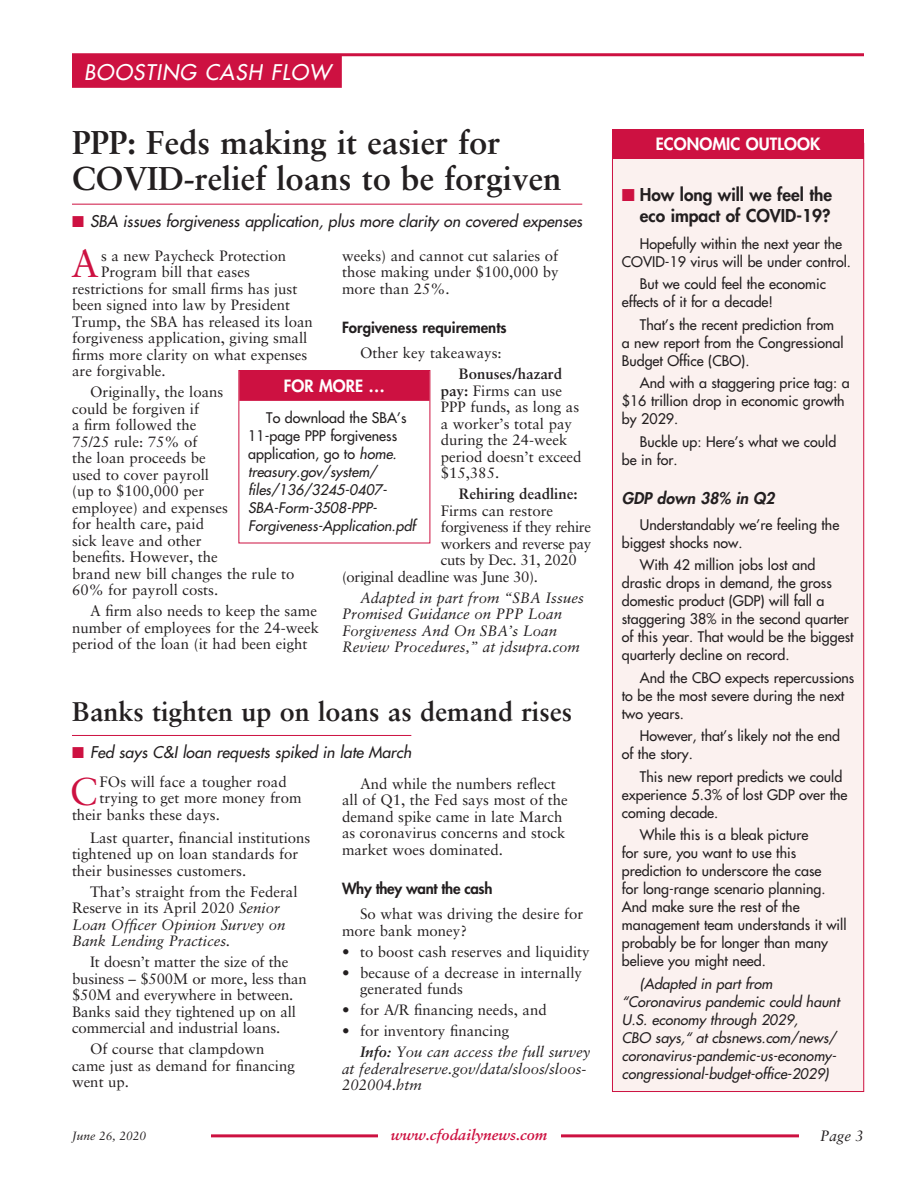
<style>
.page{position:relative;width:918px;height:1188px;background:#fff}
.page>*{position:absolute;margin:0;border:0;box-sizing:border-box;transform-origin:0 0}
.t1{font:38.7px "Sabon";color:#cd1141}
.t2{font:700 33px/36px "Sabon";color:#231f20}
.t3{font:700 27px "Sabon";color:#231f20}
.t4{font:italic 21px "Futura";letter-spacing:.05em;color:#fff}
.t5{font:800 17.25px/20.2px "Futura";color:#231f20;text-align:right}
.t6{font:800 16.5px "Futura";letter-spacing:.005em;color:#fff}
.t7{font:italic 15.75px "Futura";color:#231f20}
.t8{font:italic 800 15.75px "Futura";color:#231f20}
.t9{font:15px/16.5px "Sabon";color:#231f20}
.t10{font:italic 15px/16.5px "Sabon";color:#231f20}
.t11{font:15px "Sabon";letter-spacing:-.025em;color:#231f20}
.t12{font:800 15px "Futura";color:#231f20}
.t13{font:italic 700 15px "Sabon";color:#cd1141}
.t14{font:800 15px "Futura";letter-spacing:-.025em;color:#231f20}
.t15{font:700 15px "Sabon";color:#231f20}
.t16{font:14.25px/18px "Futura";color:#231f20}
.t17{font:italic 14.25px/18px "Futura";color:#231f20}
.t18{font:italic 12px "Sabon";color:#231f20}
.s1{color:#cd1141}
.s2{font-weight:700}
.s3{font-style:normal}
</style>
<div class="page">
<div style="left:72px;top:55px;width:270px;height:33px;background:#cd1141"></div>
<hr style="left:72px;top:53px;width:792px;height:3px;background:#cd1141">
<div style="left:612px;top:143px;width:252px;height:949px;background:#fbf1ef"></div>
<hr style="left:72px;top:204px;width:510px;height:1px;background:#cd1141">
<hr style="left:72px;top:735px;width:339px;height:1px;background:#cd1141">
<div style="left:612px;top:129px;width:252px;height:30px;background:#cd1141"></div>
<div style="left:239px;top:371px;width:191px;height:30px;background:#cd1141"></div>
<div style="left:238px;top:370px;width:192px;height:173px;border:1px solid #cd1141"></div>
<hr style="left:72px;top:1134px;width:792px;height:3px;background:#cd1141">
<div style="left:800px;top:1120px;width:64px;height:30px;background:#fff"></div>
<div style="left:72px;top:1120px;width:138px;height:31px;background:#fff"></div>
<div style="left:378px;top:1123px;width:182px;height:21px;background:#fff"></div>
<h3 class="t4" style="left:84px;top:59px;width:248px">BOOSTING CASH FLOW</h3>
<h2 class="t2" style="left:72px;top:123px;width:491px">PPP: Feds making it easier for<br>COVID-relief loans to be forgiven</h2>
<p class="t7" style="left:72px;top:211px;width:512px"><span class="s1">■</span> SBA issues forgiveness application, plus more clarity on covered expenses</p>
<h1 class="t1" style="left:71px;top:241px;width:29px">A</h1>
<p class="t9" style="left:101px;top:247px;width:187px">s a new Paycheck Protection</p>
<p class="t9" style="left:342px;top:247px;width:218px;text-align:justify">weeks) and cannot cut salaries of those making under $100,000 by more than 25%.</p>
<p class="t12" style="left:342px;top:318px;width:166px">Forgiveness requirements</p>
<p class="t9" style="left:360px;top:344px;width:143px">Other key takeaways:</p>
<p class="t9" style="left:441px;top:365px;width:142px;text-indent:18px"><span class="s2">Bonuses/hazard pay:</span> Firms can use<br>PPP funds, as long as a worker’s total pay during the 24-week period doesn’t exceed $15,385.</p>
<p class="t15" style="left:459px;top:485px;width:120px">Rehiring deadline:</p>
<p class="t9" style="left:441px;top:502px;width:114px">Firms can restore</p>
<p class="t11" style="left:441px;top:518px;width:152px">forgiveness if they rehire</p>
<p class="t11" style="left:441px;top:534px;width:152px">workers and reverse pay</p>
<p class="t11" style="left:441px;top:551px;width:137px">cuts by Dec. 31, 2020</p>
<p class="t11" style="left:342px;top:567px;width:197px">(original deadline was June 30).</p>
<p class="t10" style="left:342px;top:589px;width:243px;text-indent:18px">Adapted in part from “SBA Issues<br>Promised Guidance on PPP Loan<br>Forgiveness And On SBA’s Loan<br>Review Procedures,” at jdsupra.com</p>
<p class="t9" style="left:101px;top:263px;width:150px">Program bill that eases</p>
<p class="t9" style="left:72px;top:280px;width:227px">restrictions for small firms has just</p>
<p class="t9" style="left:72px;top:296px;width:219px">been signed into law by President</p>
<p class="t9" style="left:72px;top:313px;width:242px">Trump, the SBA has released its loan</p>
<p class="t9" style="left:72px;top:329px;width:237px">forgiveness application, giving small</p>
<p class="t9" style="left:72px;top:346px;width:237px">firms more clarity on what expenses</p>
<p class="t9" style="left:72px;top:362px;width:95px">are forgivable.</p>
<p class="t9" style="left:72px;top:383px;width:224px;text-indent:18px">Originally, the loans<br>could be forgiven if<br>a firm followed the<br>75/25 rule: 75% of<br>the loan proceeds be<br>used to cover payroll<br>(up to $100,000 per<br>employee) and expenses<br>for health care, paid<br>sick leave and other<br>benefits. However, the<br>brand new bill changes the rule to<br>60% for payroll costs.</p>
<p class="t9" style="left:72px;top:602px;width:249px;text-indent:18px">A firm also needs to keep the same number of employees for the 24-week period of the loan (it had been eight</p>
<p class="t6" style="left:284px;top:375px;width:103px">FOR MORE …</p>
<p class="t17" style="left:248px;top:409px;width:169px;text-indent:18px"><span class="s3">To download the SBA’s<br>11-page PPP forgiveness application, go to</span> home. treasury.gov/system/ files/136/3245-0407-<br>SBA-Form-3508-PPP-<br>Forgiveness-Application.pdf</p>
<h3 class="t3" style="left:72px;top:695px;width:502px">Banks tighten up on loans as demand rises</h3>
<p class="t7" style="left:72px;top:743px;width:341px"><span class="s1">■</span> Fed says C&amp;I loan requests spiked in late March</p>
<h1 class="t1" style="left:70px;top:769px;width:29px">C</h1>
<p class="t9" style="left:100px;top:773px;width:189px">FOs will face a tougher road</p>
<p class="t9" style="left:100px;top:790px;width:204px">trying to get more money from</p>
<p class="t9" style="left:72px;top:806px;width:149px">their banks these days.</p>
<p class="t9" style="left:72px;top:829px;width:240px;text-indent:18px">Last quarter, financial institutions tightened up on loan standards for their businesses customers.</p>
<p class="t10" style="left:72px;top:883px;width:227px;text-indent:18px"><span class="s3">That’s straight from the Federal<br>Reserve in its April 2020</span> Senior<br>Loan Officer Opinion Survey on<br>Bank Lending Practices.</p>
<p class="t9" style="left:72px;top:953px;width:236px;text-indent:18px">It doesn’t matter the size of the business – $500M or more, less than $50M and everywhere in between.<br>Banks said they tightened up on all commercial and industrial loans.</p>
<p class="t9" style="left:72px;top:1040px;width:224px;text-indent:18px">Of course that clampdown came just as demand for financing went up.</p>
<p class="t9" style="left:342px;top:775px;width:227px;text-indent:18px">And while the numbers reflect all of Q1, the Fed says most of the demand spike came in late March as coronavirus concerns and stock market woes dominated.</p>
<p class="t14" style="left:342px;top:879px;width:152px">Why they want the cash</p>
<p class="t9" style="left:342px;top:905px;width:243px;text-indent:18px">So what was driving the desire for more bank money?</p>
<p class="t9" style="left:342px;top:943px;width:249px">• to boost cash reserves and liquidity</p>
<p class="t9" style="left:360px;top:964px;width:224px;text-indent:-18px">• because of a decrease in internally generated funds</p>
<p class="t9" style="left:342px;top:1001px;width:206px">• for A/R financing needs, and</p>
<p class="t10" style="left:360px;top:1020px;width:232px;line-height:21px;text-indent:-18px"><span class="s3">• for inventory financing<br></span><span class="s2">Info:</span> You can access the full survey</p>
<p class="t10" style="left:342px;top:1060px;width:246px">at federalreserve.gov/data/sloos/sloos-<br>202004.htm</p>
<p class="t6" style="left:656px;top:133px;width:166px">ECONOMIC OUTLOOK</p>
<p class="t5" style="left:622px;top:185px;width:212px"><span class="s1">■</span> How long will we feel the eco impact of COVID-19?</p>
<p class="t16" style="left:622px;top:234px;width:231px;text-indent:18px">Hopefully within the next year the<br>COVID-19 virus will be under control.</p>
<p class="t16" style="left:622px;top:275px;width:206px;text-indent:18px">But we could feel the economic effects of it for a decade!</p>
<p class="t16" style="left:622px;top:315px;width:223px;text-indent:18px">That’s the recent prediction from a new report from the Congressional<br>Budget Office (CBO).</p>
<p class="t16" style="left:622px;top:374px;width:229px;text-indent:18px">And with a staggering price tag: a $16 trillion drop in economic growth by 2029.</p>
<p class="t16" style="left:622px;top:432px;width:216px;text-indent:18px">Buckle up: Here’s what we could be in for.</p>
<p class="t8" style="left:622px;top:489px;width:154px">GDP down 38% in Q2</p>
<p class="t16" style="left:622px;top:516px;width:219px;text-indent:18px">Understandably we’re feeling the biggest shocks now.</p>
<p class="t16" style="left:622px;top:556px;width:233px;text-indent:18px">With 42 million jobs lost and drastic drops in demand, the gross domestic product (GDP) will fall a staggering 38% in the second quarter of this year. That would be the biggest quarterly decline on record.</p>
<p class="t16" style="left:622px;top:669px;width:234px;text-indent:18px">And the CBO expects repercussions to be the most severe during the next two years.</p>
<p class="t16" style="left:622px;top:727px;width:220px;text-indent:18px">However, that’s likely not the end of the story.</p>
<p class="t16" style="left:622px;top:768px;width:227px;text-indent:18px">This new report predicts we could experience 5.3% of lost GDP over the coming decade.</p>
<p class="t16" style="left:622px;top:826px;width:226px;text-indent:18px">While this is a bleak picture<br>for sure, you want to use this prediction to underscore the case<br>for long-range scenario planning.<br>And make sure the rest of the management team understands it will probably be for longer than many believe you might need.</p>
<p class="t17" style="left:622px;top:975px;width:219px;text-indent:18px">(Adapted in part from “Coronavirus pandemic could haunt<br>U.S. economy through 2029,<br>CBO says,“ at cbsnews.com/news/ coronavirus-pandemic-us-economy&shy;congressional-budget-office-2029)</p>
<p class="t18" style="left:72px;top:1129px;width:76px">June 26, 2020</p>
<p class="t13" style="left:391px;top:1125px;width:158px">www.cfodailynews.com</p>
<p class="t10" style="left:820px;top:1128px;width:45px">Page 3</p>
</div>
